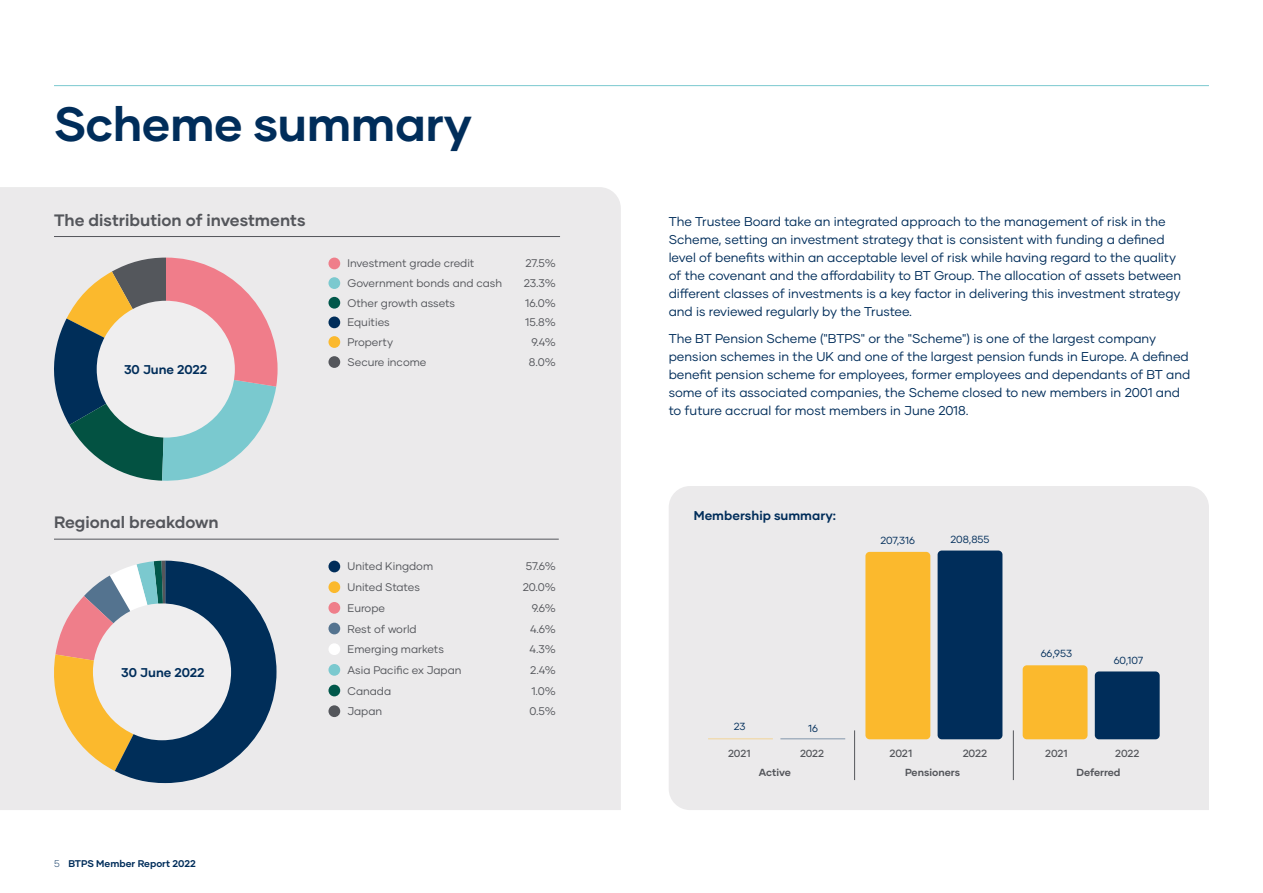
<style>
.page{position:relative;width:1263px;height:893px;background:#fff}
.page>*{position:absolute;margin:0;border:0;box-sizing:border-box;transform-origin:0 0}
.t1{font:700 48px "Gilmer";letter-spacing:-.01em;color:#002d5a}
.t2{font:700 16.5px "Gilmer";color:#54565b}
.t3{font:12.75px/18px "Gilmer";color:#002d5a}
.t4{font:700 12.75px "Gilmer";color:#002d5a}
.t5{font:11.1px "Gilmer";color:#54565b}
.t6{font:500 10.5px "Gilmer";letter-spacing:-.02em;color:#54565b}
.t7{font:10.35px "Gilmer";color:#002d5a}
.t8{font:700 10.35px "Gilmer";color:#54565b}
.t9{font:500 10.35px "Gilmer";letter-spacing:-.02em;color:#54565b}
.t10{font:700 9.75px "Gilmer";color:#002d5a}
.s1{font-weight:300}
</style>
<div class="page">
<div style="left:0;top:187px;width:621px;height:623px;background:#ebeaeb"></div>
<hr style="left:54px;top:85px;width:1155px;height:1px;background:#7bc9cf">
<div style="left:328px;top:316px;width:12px;height:12px;background:#002d5a;border-radius:50%"></div>
<div style="left:328px;top:277px;width:12px;height:12px;background:#7bc9cf;border-radius:50%"></div>
<div style="left:328px;top:356px;width:12px;height:12px;background:#54565b;border-radius:50%"></div>
<div style="left:328px;top:258px;width:12px;height:11px;background:#ef7e8a;border-radius:50%"></div>
<div style="left:328px;top:297px;width:12px;height:12px;background:#00574a;border-radius:50%"></div>
<div style="left:328px;top:336px;width:12px;height:12px;background:#fbb92d;border-radius:50%"></div>
<hr style="left:54px;top:236px;width:506px;height:1px;background:#54565b">
<hr style="left:54px;top:539px;width:505px;height:1px;background:#54565b">
<div style="left:328px;top:561px;width:12px;height:11px;background:#002d5a;border-radius:50%"></div>
<div style="left:328px;top:664px;width:12px;height:12px;background:#7bc9cf;border-radius:50%"></div>
<div style="left:328px;top:705px;width:12px;height:12px;background:#54565b;border-radius:50%"></div>
<div style="left:328px;top:602px;width:12px;height:12px;background:#ef7e8a;border-radius:50%"></div>
<div style="left:328px;top:685px;width:12px;height:11px;background:#00574a;border-radius:50%"></div>
<div style="left:328px;top:581px;width:12px;height:12px;background:#fbb92d;border-radius:50%"></div>
<div style="left:328px;top:643px;width:12px;height:12px;background:#fff;border-radius:50%"></div>
<div style="left:328px;top:623px;width:12px;height:11px;background:#54738f;border-radius:50%"></div>
<svg style="left:48px;top:561px;width:228px;height:222px;background:#888d8e"></svg>
<div style="left:93px;top:603px;width:138px;height:137px;background:#efeeef;border-radius:50%"></div>
<div style="left:669px;top:486px;width:540px;height:324px;background:#ebeaeb"></div>
<div style="left:1095px;top:671px;width:65px;height:68px;background:#002d5a;border-radius:4px"></div>
<div style="left:1023px;top:665px;width:64px;height:74px;background:#fbb92d;border-radius:4px"></div>
<div style="left:937px;top:550px;width:65px;height:189px;background:#002d5a;border-radius:4px"></div>
<div style="left:865px;top:552px;width:65px;height:187px;background:#fbb92d;border-radius:4px"></div>
<svg style="left:780px;top:739px;width:65px;height:1px"></svg>
<hr style="left:854px;top:730px;width:1px;height:50px;background:#54565b">
<hr style="left:1013px;top:730px;width:1px;height:50px;background:#54565b">
<svg style="left:708px;top:739px;width:65px;height:1px"></svg>
<svg style="left:49px;top:258px;width:229px;height:225px;background:#a2a2a0"></svg>
<div style="left:97px;top:301px;width:138px;height:137px;background:#efeeef;border-radius:50%"></div>
<h1 class="t1" style="left:54px;top:94px;width:419px">Scheme summary</h1>
<p class="t2" style="left:54px;top:210px;width:253px">The distribution of investments</p>
<p class="t4" style="left:124px;top:362px;width:85px">30 June 2022</p>
<p class="t5" style="left:347px;top:257px;width:128px">Investment grade credit</p>
<p class="t5" style="left:525px;top:257px;width:32px">27.5%</p>
<p class="t5" style="left:347px;top:296px;width:109px">Other growth assets</p>
<p class="t5" style="left:525px;top:296px;width:32px">16.0%</p>
<p class="t5" style="left:347px;top:335px;width:47px">Property</p>
<p class="t5" style="left:531px;top:335px;width:26px">9.4%</p>
<p class="t5" style="left:347px;top:276px;width:156px">Government bonds and cash</p>
<p class="t5" style="left:524px;top:276px;width:34px">23.3%</p>
<p class="t5" style="left:347px;top:315px;width:44px">Equities</p>
<p class="t5" style="left:525px;top:315px;width:32px">15.8%</p>
<p class="t5" style="left:347px;top:355px;width:80px">Secure income</p>
<p class="t5" style="left:529px;top:355px;width:28px">8.0%</p>
<p class="t2" style="left:54px;top:512px;width:166px">Regional breakdown</p>
<p class="t4" style="left:121px;top:664px;width:85px">30 June 2022</p>
<p class="t10" style="left:54px;top:857px;width:143px"><span class="s1">5</span> BTPS Member Report 2022</p>
<p class="t5" style="left:347px;top:559px;width:87px">United Kingdom</p>
<p class="t5" style="left:526px;top:559px;width:32px">57.6%</p>
<p class="t5" style="left:347px;top:580px;width:74px">United States</p>
<p class="t5" style="left:523px;top:580px;width:35px">20.0%</p>
<p class="t5" style="left:347px;top:601px;width:39px">Europe</p>
<p class="t5" style="left:532px;top:601px;width:26px">9.6%</p>
<p class="t5" style="left:347px;top:622px;width:71px">Rest of world</p>
<p class="t5" style="left:530px;top:622px;width:27px">4.6%</p>
<p class="t5" style="left:347px;top:642px;width:98px">Emerging markets</p>
<p class="t5" style="left:530px;top:642px;width:28px">4.3%</p>
<p class="t5" style="left:347px;top:663px;width:115px">Asia Pacific ex Japan</p>
<p class="t5" style="left:530px;top:663px;width:27px">2.4%</p>
<p class="t5" style="left:347px;top:704px;width:36px">Japan</p>
<p class="t5" style="left:529px;top:704px;width:28px">0.5%</p>
<p class="t5" style="left:347px;top:684px;width:45px">Canada</p>
<p class="t5" style="left:531px;top:684px;width:26px">1.0%</p>
<p class="t3" style="left:669px;top:212px;width:514px">The Trustee Board take an integrated approach to the management of risk in the Scheme, setting an investment strategy that is consistent with funding a defined level of benefits within an acceptable level of risk while having regard to the quality of the covenant and the affordability to BT Group. The allocation of assets between different classes of investments is a key factor in delivering this investment strategy and is reviewed regularly by the Trustee.</p>
<p class="t3" style="left:669px;top:329px;width:523px">The BT Pension Scheme ("BTPS" or the "Scheme") is one of the largest company pension schemes in the UK and one of the largest pension funds in Europe. A defined benefit pension scheme for employees, former employees and dependants of BT and some of its associated companies, the Scheme closed to new members in 2001 and to future accrual for most members in June 2018.</p>
<p class="t4" style="left:694px;top:507px;width:144px">Membership summary:</p>
<p class="t7" style="left:880px;top:534px;width:36px">207,316</p>
<p class="t7" style="left:950px;top:533px;width:41px">208,855</p>
<p class="t7" style="left:1041px;top:647px;width:33px">66,953</p>
<p class="t7" style="left:1114px;top:654px;width:31px">60,107</p>
<p class="t7" style="left:734px;top:720px;width:13px">23</p>
<p class="t7" style="left:808px;top:722px;width:11px">16</p>
<p class="t9" style="left:800px;top:747px;width:26px">2022</p>
<p class="t9" style="left:1045px;top:747px;width:24px">2021</p>
<p class="t9" style="left:1115px;top:747px;width:26px">2022</p>
<p class="t8" style="left:759px;top:766px;width:34px">Active</p>
<p class="t8" style="left:905px;top:766px;width:57px">Pensioners</p>
<p class="t8" style="left:1076px;top:766px;width:46px">Deferred</p>
<p class="t6" style="left:889px;top:747px;width:24px">2021</p>
<p class="t6" style="left:963px;top:747px;width:26px">2022</p>
<p class="t9" style="left:728px;top:747px;width:24px">2021</p>
</div>
